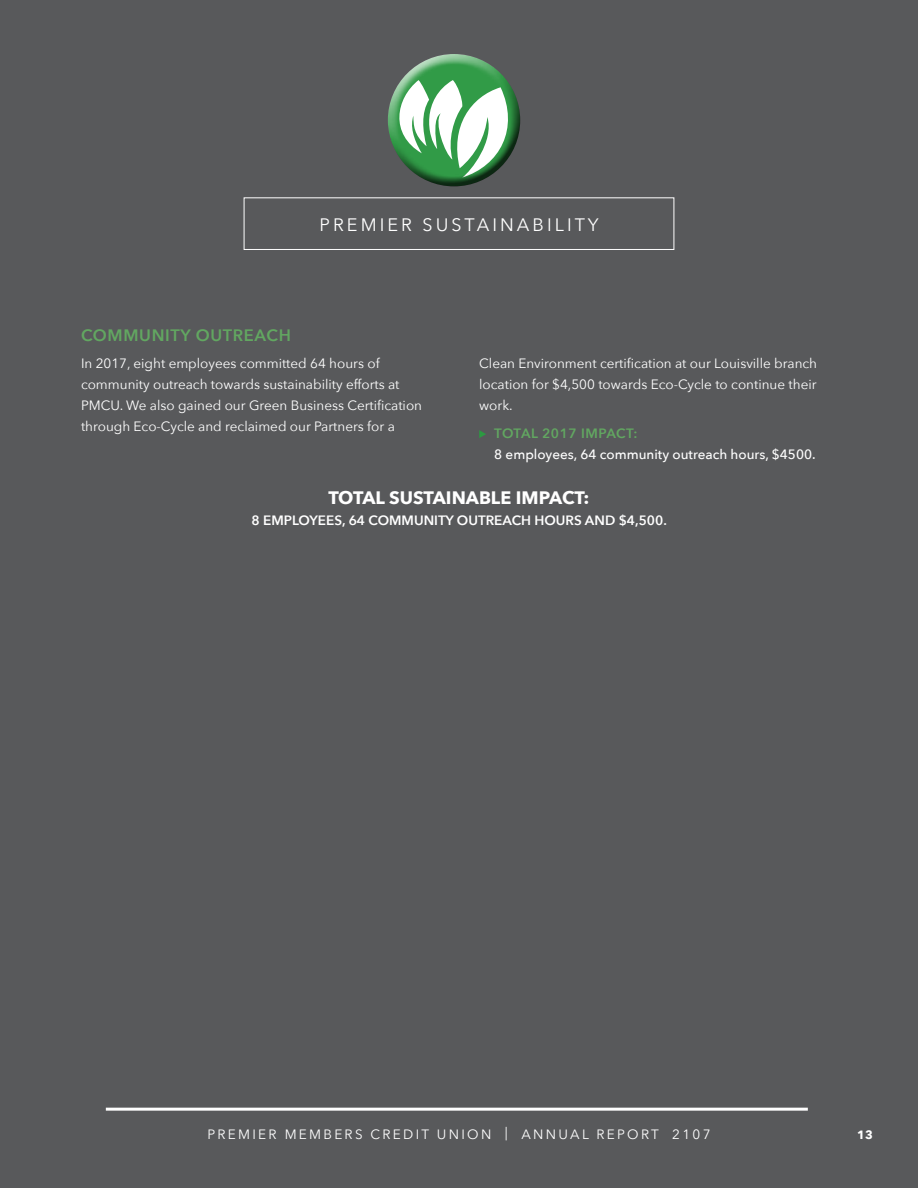
<style>
.page{position:relative;width:918px;height:1188px;background:#58595b}
.page>*{position:absolute;margin:0;border:0;box-sizing:border-box;transform-origin:0 0}
.t1{font:700 18px "Avenir Next";color:#fff}
.t2{font:18px "Avenir Next";letter-spacing:.17em;color:#fff}
.t3{font:600 16.5px "Avenir Next";letter-spacing:.04em;color:#62a761}
.t4{font:13.5px/21px "Avenir Next";color:#fff}
.t5{font:600 13.5px "Avenir Next";color:#fff}
.t6{font:13.5px "Avenir Next";letter-spacing:.17em;color:#fff}
.t7{font:500 13.5px "Avenir Next";color:#fff}
.t8{font:600 13.5px "Avenir Next";letter-spacing:.035em;color:#62a761}
.t9{font:700 12px "Avenir Next";color:#fff}
</style>
<div class="page">
<div style="left:387px;top:53px;width:132px;height:104px;background:#fff;opacity:.75"></div>
<div style="left:388px;top:74px;width:142px;height:118px;background:#000;opacity:.75"></div>
<div style="left:244px;top:198px;width:430px;height:52px;border:1px solid #fff"></div>
<hr style="left:106px;top:1108px;width:702px;height:3px;background:#fff">
<svg style="left:479px;top:430px;width:7px;height:8px"></svg>
<h1 class="t2" style="left:320px;top:209px;width:281px">PREMIER SUSTAINABILITY</h1>
<p class="t3" style="left:81px;top:321px;width:211px">COMMUNITY OUTREACH</p>
<p class="t4" style="left:81px;top:352px;width:343px">In 2017, eight employees committed 64 hours of community outreach towards sustainability efforts at PMCU. We also gained our Green Business Certification through Eco-Cycle and reclaimed our Partners for a</p>
<p class="t4" style="left:479px;top:353px;width:339px;text-align:justify">Clean Environment certification at our Louisville branch location for $4,500 towards Eco-Cycle to continue their work.</p>
<p class="t8" style="left:494px;top:422px;width:145px">TOTAL 2017 IMPACT:</p>
<p class="t7" style="left:494px;top:443px;width:323px">8 employees, 64 community outreach hours, $4500.</p>
<h1 class="t1" style="left:328px;top:482px;width:263px">TOTAL SUSTAINABLE IMPACT:</h1>
<p class="t5" style="left:252px;top:509px;width:417px">8 EMPLOYEES, 64 COMMUNITY OUTREACH HOURS AND $4,500.</p>
<p class="t6" style="left:207px;top:1123px;width:505px">PREMIER MEMBERS CREDIT UNION | ANNUAL REPORT 2107</p>
<p class="t9" style="left:857px;top:1124px;width:17px">13</p>
</div>
